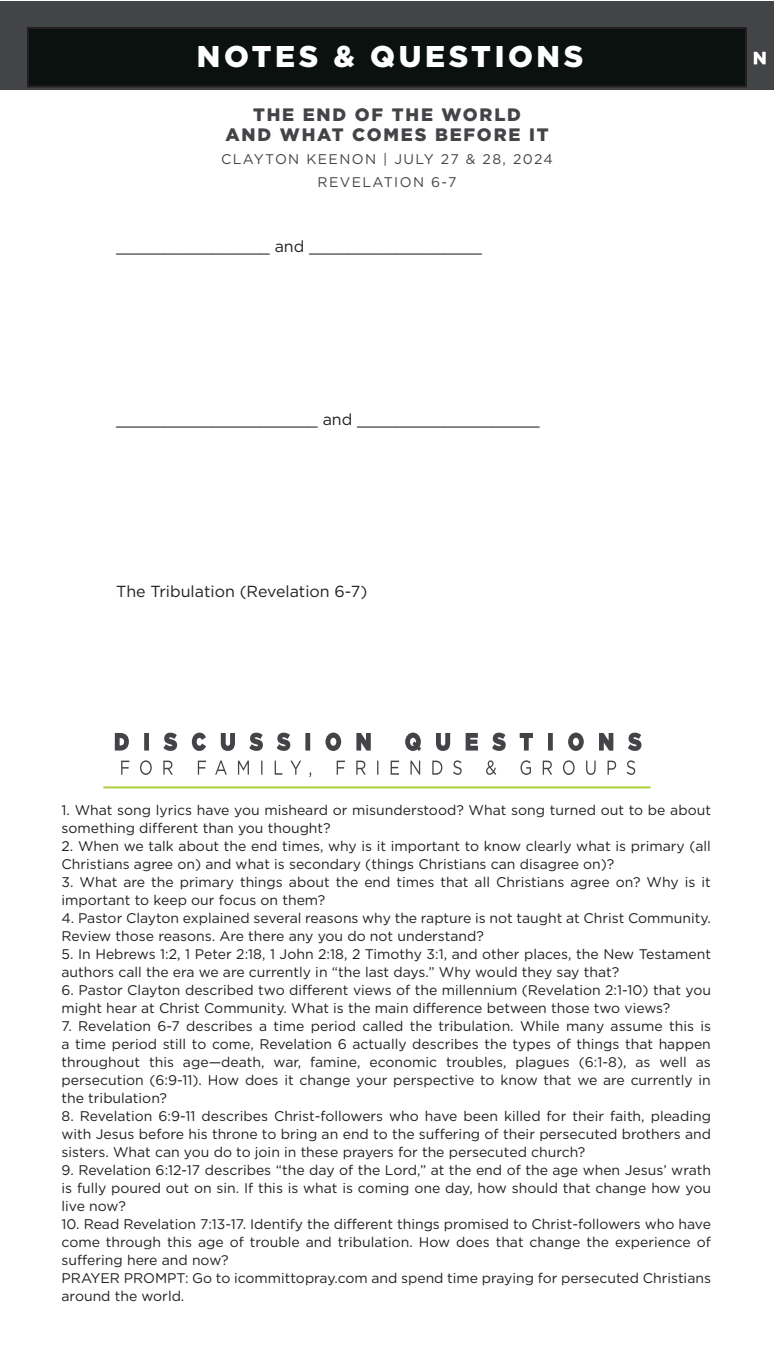
<style>
.page{position:relative;width:774px;height:1350px;background:#fff}
.page>*{position:absolute;margin:0;border:0;box-sizing:border-box;transform-origin:0 0}
.t1{font:900 30px "Gotham";letter-spacing:.12em;color:#fff}
.t2{font:900 18px "Gotham";letter-spacing:.1em;color:#424447}
.t3{font:16px "Gotham";color:#231f20}
.t4{font:14px/18px "Gotham";color:#231f20}
.t5{font:14px/23.2px "Gotham";letter-spacing:.1em;color:#424447;text-align:center}
</style>
<div class="page">
<div style="left:0;top:1px;width:774px;height:88px;background:#424447"></div>
<svg style="left:753px;top:52px;width:13px;height:13px"></svg>
<svg style="left:121px;top:760px;width:514px;height:17px"></svg>
<svg style="left:115px;top:733px;width:526px;height:18px"></svg>
<hr style="left:103px;top:786px;width:548px;height:2px;background:#abcf38">
<div style="left:28px;top:28px;width:718px;height:58px;background:#0a110f"></div>
<div style="left:27px;top:27px;width:720px;height:60px;border:2px solid #231f20"></div>
<p class="t1" style="left:197px;top:39px;width:388px">NOTES &amp; QUESTIONS</p>
<p class="t2" style="left:253px;top:104px;width:269px">THE END OF THE WORLD</p>
<p class="t2" style="left:225px;top:124px;width:325px">AND WHAT COMES BEFORE IT</p>
<p class="t5" style="left:221px;top:147px;width:333px">CLAYTON KEENON | JULY 27 &amp; 28, 2024<br>REVELATION 6-7</p>
<p class="t3" style="left:116px;top:237px;width:367px">________________ and __________________</p>
<p class="t3" style="left:116px;top:410px;width:425px">_____________________ and ___________________</p>
<p class="t3" style="left:116px;top:583px;width:253px">The Tribulation (Revelation 6-7)</p>
<p class="t4" style="left:62px;top:800px;width:651px">1. What song lyrics have you misheard or misunderstood? What song turned out to be about something different than you thought?</p>
<p class="t4" style="left:62px;top:836px;width:651px">2. When we talk about the end times, why is it important to know clearly what is primary (all<br>Christians agree on) and what is secondary (things Christians can disagree on)?</p>
<p class="t4" style="left:62px;top:872px;width:651px">3. What are the primary things about the end times that all Christians agree on? Why is it important to keep our focus on them?</p>
<p class="t4" style="left:62px;top:908px;width:651px">4. Pastor Clayton explained several reasons why the rapture is not taught at Christ Community.<br>Review those reasons. Are there any you do not understand?</p>
<p class="t4" style="left:62px;top:944px;width:651px">5. In Hebrews 1:2, 1 Peter 2:18, 1 John 2:18, 2 Timothy 3:1, and other places, the New Testament authors call the era we are currently in “the last days.” Why would they say that?</p>
<p class="t4" style="left:62px;top:980px;width:651px">6. Pastor Clayton described two different views of the millennium (Revelation 2:1-10) that you might hear at Christ Community. What is the main difference between those two views?</p>
<p class="t4" style="left:62px;top:1016px;width:651px;text-align:justify">7. Revelation 6-7 describes a time period called the tribulation. While many assume this is a time period still to come, Revelation 6 actually describes the types of things that happen throughout this age—death, war, famine, economic troubles, plagues (6:1-8), as well as persecution (6:9-11). How does it change your perspective to know that we are currently in the tribulation?</p>
<p class="t4" style="left:62px;top:1106px;width:651px;text-align:justify">8. Revelation 6:9-11 describes Christ-followers who have been killed for their faith, pleading with Jesus before his throne to bring an end to the suffering of their persecuted brothers and sisters. What can you do to join in these prayers for the persecuted church?</p>
<p class="t4" style="left:62px;top:1160px;width:651px;text-align:justify">9. Revelation 6:12-17 describes “the day of the Lord,” at the end of the age when Jesus’ wrath is fully poured out on sin. If this is what is coming one day, how should that change how you live now?</p>
<p class="t4" style="left:62px;top:1214px;width:651px;text-align:justify">10. Read Revelation 7:13-17. Identify the different things promised to Christ-followers who have come through this age of trouble and tribulation. How does that change the experience of suffering here and now?</p>
<p class="t4" style="left:62px;top:1268px;width:651px">PRAYER PROMPT: Go to icommittopray.com and spend time praying for persecuted Christians around the world.</p>
</div>
